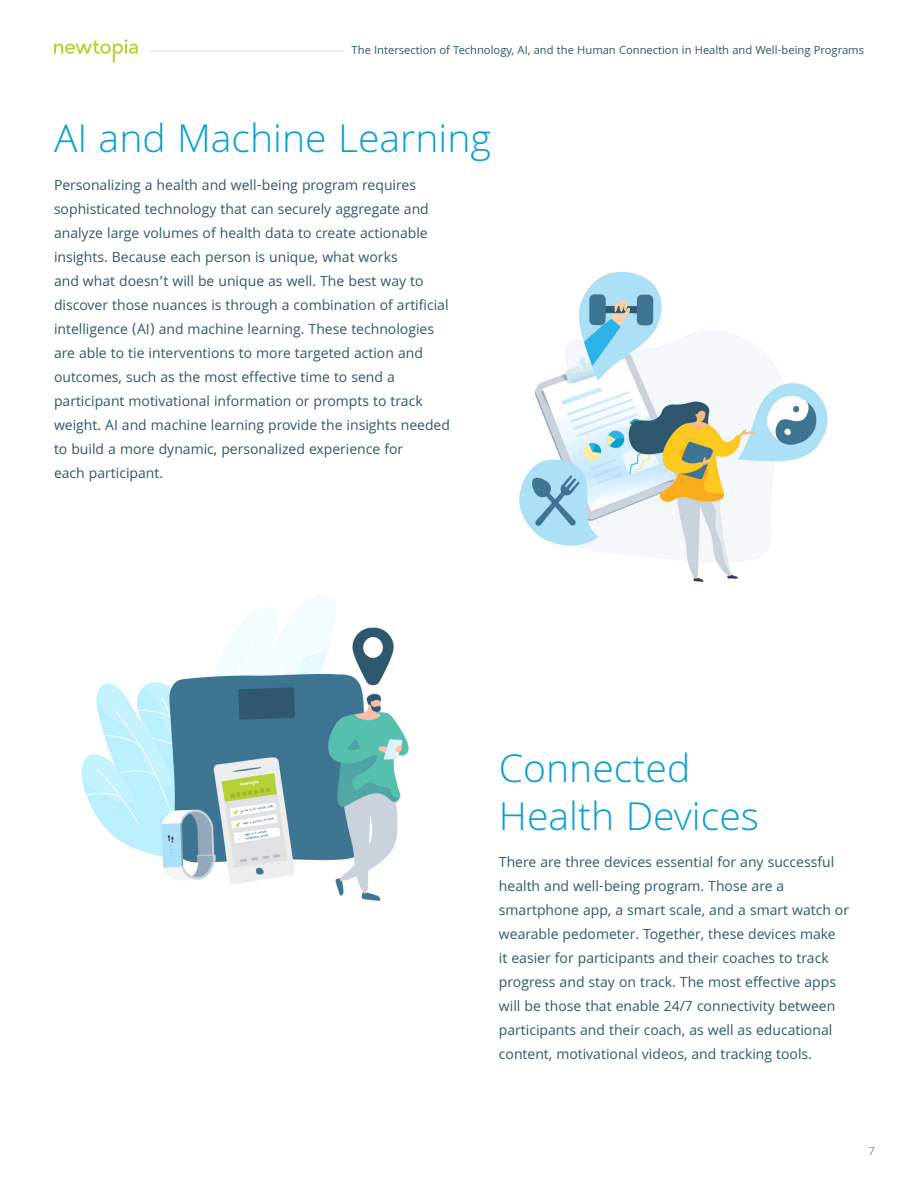
<style>
.page{position:relative;width:918px;height:1188px;background:#fff}
.page>*{position:absolute;margin:0;border:0;box-sizing:border-box;transform-origin:0 0}
.t1{font:300 42px/48px "Khula";color:#09a0ce}
.t2{font:15px/24px "Khula";color:#2e596e}
.t3{font:12px "Khula";color:#2f586e}
.t4{font:300 12px "Khula";color:#2e596e}
</style>
<div class="page">
<svg style="left:54px;top:39px;width:84px;height:23px"></svg>
<hr style="left:149px;top:51px;width:196px;height:1px;background:#94a9bc">
<img style="left:81px;top:595px;width:328px;height:306px">
<img style="left:519px;top:271px;width:309px;height:311px">
<p class="t3" style="left:352px;top:43px;width:514px">The Intersection of Technology, AI, and the Human Connection in Health and Well-being Programs</p>
<p class="t1" style="left:54px;top:118px;width:439px">AI and Machine Learning</p>
<p class="t2" style="left:54px;top:172px;width:398px">Personalizing a health and well-being program requires sophisticated technology that can securely aggregate and analyze large volumes of health data to create actionable insights. Because each person is unique, what works<br>and what doesn’t will be unique as well. The best way to discover those nuances is through a combination of artificial intelligence (AI) and machine learning. These technologies are able to tie interventions to more targeted action and outcomes, such as the most effective time to send a participant motivational information or prompts to track weight. AI and machine learning provide the insights needed to build a more dynamic, personalized experience for<br>each participant.</p>
<p class="t1" style="left:499px;top:748px;width:262px">Connected<br>Health Devices</p>
<p class="t2" style="left:499px;top:850px;width:352px">There are three devices essential for any successful health and well-being program. Those are a smartphone app, a smart scale, and a smart watch or wearable pedometer. Together, these devices make<br>it easier for participants and their coaches to track progress and stay on track. The most effective apps will be those that enable 24/7 connectivity between participants and their coach, as well as educational content, motivational videos, and tracking tools.</p>
<p class="t4" style="left:868px;top:1144px;width:8px">7</p>
</div>
